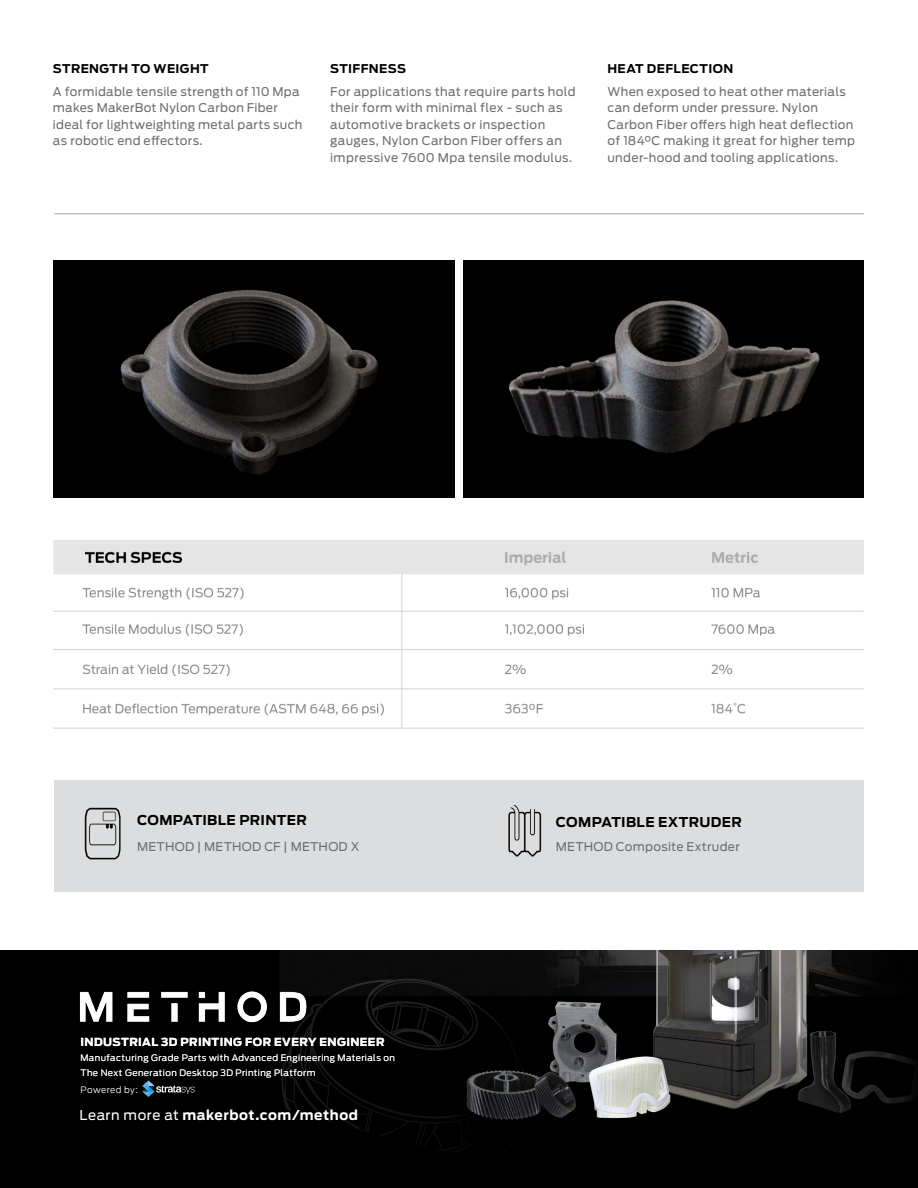
<style>
.page{position:relative;width:918px;height:1188px;background:#fff}
.page>*{position:absolute;margin:0;border:0;box-sizing:border-box;transform-origin:0 0}
.t1{font:700 13.5px "Antenna";letter-spacing:.025em;color:#000}
.t2{font:700 13.5px "Antenna";letter-spacing:.04em;color:#fff}
.t3{font:12px/16.5px "Antenna";letter-spacing:.025em;color:#6d6e71}
.t4{font:700 12px "Antenna";letter-spacing:.03em;color:#000}
.t5{font:700 10.95px "Antenna";letter-spacing:.04em;color:#fff}
.t6{font:300 8.85px/15px "Antenna";letter-spacing:.05em;color:#fff}
.s1{font-weight:400}
</style>
<div class="page">
<img style="left:53px;top:261px;width:398px;height:237px">
<img style="left:464px;top:261px;width:400px;height:237px">
<hr style="left:54px;top:213px;width:810px;height:1px;background:#000">
<img style="left:54px;top:540px;width:810px;height:189px">
<div style="left:54px;top:780px;width:809px;height:111px;background:#dcddde"></div>
<div style="left:0;top:950px;width:918px;height:238px;background:#000"></div>
<img style="left:148px;top:950px;width:765px;height:202px">
<img style="left:142px;top:1081px;width:54px;height:16px">
<img style="left:79px;top:989px;width:236px;height:34px">
<img style="left:84px;top:807px;width:37px;height:53px">
<img style="left:508px;top:805px;width:34px;height:52px">
<p class="t4" style="left:53px;top:61px;width:157px">STRENGTH TO WEIGHT</p>
<p class="t3" style="left:53px;top:83px;width:251px">A formidable tensile strength of 110 Mpa makes MakerBot Nylon Carbon Fiber ideal for lightweighting metal parts such as robotic end effectors.</p>
<p class="t4" style="left:330px;top:61px;width:77px">STIFFNESS</p>
<p class="t3" style="left:330px;top:83px;width:247px">For applications that require parts hold their form with minimal flex - such as automotive brackets or inspection gauges, Nylon Carbon Fiber offers an impressive 7600 Mpa tensile modulus.</p>
<p class="t4" style="left:607px;top:61px;width:127px">HEAT DEFLECTION</p>
<p class="t3" style="left:607px;top:83px;width:249px">When exposed to heat other materials can deform under pressure. Nylon Carbon Fiber offers high heat deflection of 184°C making it great for higher temp under-hood and tooling applications.</p>
<p class="t1" style="left:137px;top:812px;width:171px">COMPATIBLE PRINTER</p>
<p class="t1" style="left:556px;top:814px;width:188px">COMPATIBLE EXTRUDER</p>
<p class="t3" style="left:137px;top:839px;width:224px">METHOD | METHOD CF | METHOD X</p>
<p class="t3" style="left:556px;top:839px;width:185px">METHOD Composite Extruder</p>
<p class="t5" style="left:81px;top:1036px;width:305px">INDUSTRIAL 3D PRINTING FOR EVERY ENGINEER</p>
<p class="t6" style="left:81px;top:1050px;width:316px">Manufacturing Grade Parts with Advanced Engineering Materials on<br>The Next Generation Desktop 3D Printing Platform</p>
<p class="t6" style="left:81px;top:1083px;width:59px">Powered by:</p>
<p class="t2" style="left:79px;top:1107px;width:280px"><span class="s1">Learn more at</span> makerbot.com/method</p>
</div>
